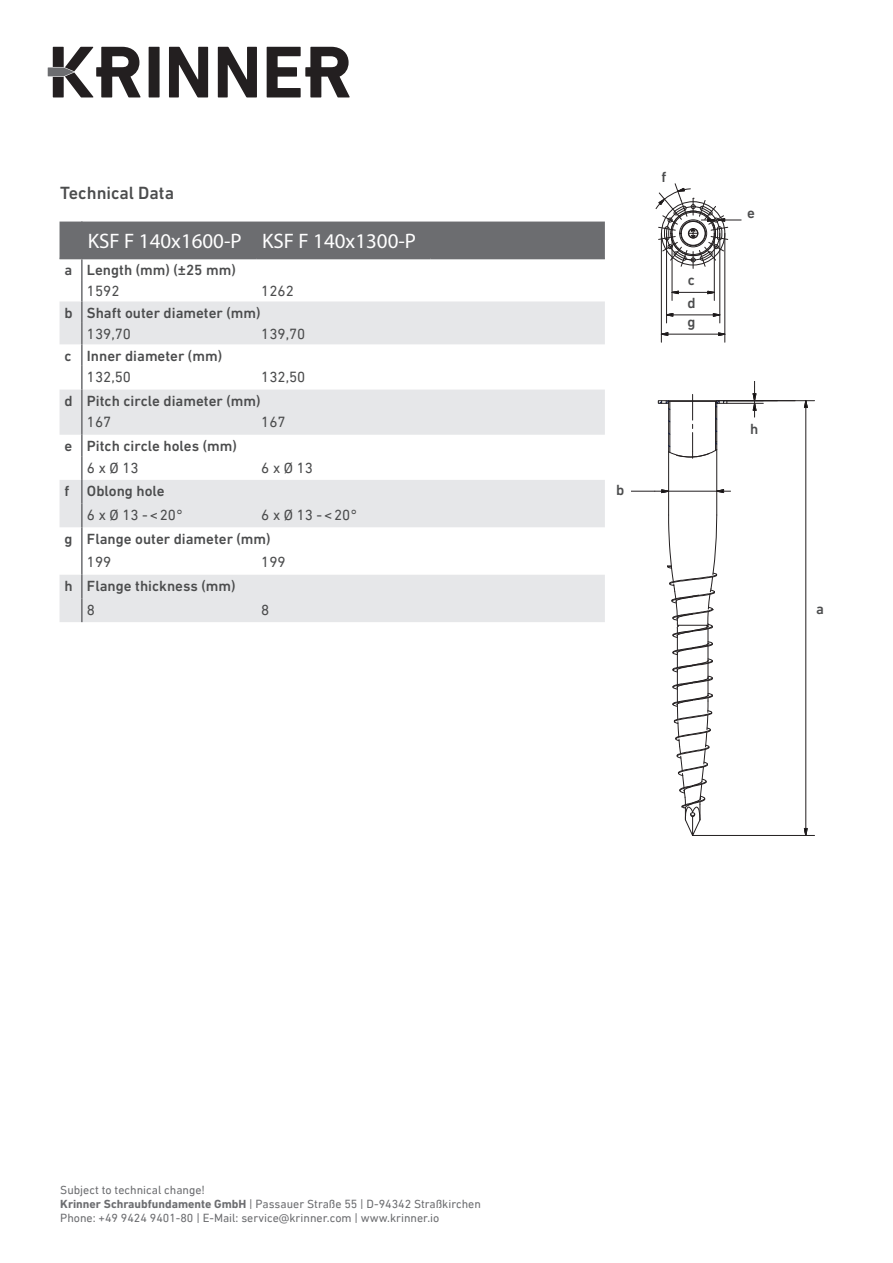
<style>
.page{position:relative;width:893px;height:1263px;background:#fff}
.page>*{position:absolute;margin:0;border:0;box-sizing:border-box;transform-origin:0 0}
.Subline{font:21px "Myriad Pro";color:#fff}
.Subline-2{font:500 18px "DIN Next LT Pro";color:#4b4c4d}
.Subline-3{font:500 15px "DIN Next LT Pro";color:#4b4c4d}
.Subline-4{font:15px "DIN Next LT Pro";color:#4b4c4d}
.t1{font:12px/14.4px "DIN Next LT Pro";color:#6c6d70}
.s1{font-weight:700}
</style>
<div class="page">
<div style="left:149px;top:47px;width:11px;height:50px;background:#231f20"></div>
<svg style="left:169px;top:47px;width:39px;height:50px"></svg>
<svg style="left:218px;top:47px;width:39px;height:50px"></svg>
<svg style="left:267px;top:47px;width:83px;height:50px"></svg>
<svg style="left:48px;top:47px;width:93px;height:50px"></svg>
<svg style="left:60px;top:301px;width:545px;height:321px;fill:#e6e7e9"></svg>
<div style="left:60px;top:222px;width:545px;height:37px;background:#6c6d70"></div>
<hr style="left:82px;top:258px;width:174px;height:1px;background:#6c6d70">
<hr style="left:256px;top:258px;width:175px;height:1px;background:#6c6d70">
<hr style="left:431px;top:258px;width:174px;height:1px;background:#6c6d70">
<hr style="left:81px;top:259px;width:2px;height:21px;background:#6c6d70">
<hr style="left:81px;top:280px;width:2px;height:21px;background:#6c6d70">
<hr style="left:81px;top:301px;width:2px;height:22px;background:#6c6d70">
<hr style="left:81px;top:323px;width:2px;height:21px;background:#6c6d70">
<hr style="left:81px;top:344px;width:2px;height:22px;background:#6c6d70">
<hr style="left:81px;top:366px;width:2px;height:24px;background:#6c6d70">
<hr style="left:81px;top:390px;width:2px;height:21px;background:#6c6d70">
<hr style="left:81px;top:411px;width:2px;height:24px;background:#6c6d70">
<hr style="left:81px;top:435px;width:2px;height:21px;background:#6c6d70">
<hr style="left:81px;top:456px;width:2px;height:24px;background:#6c6d70">
<hr style="left:81px;top:480px;width:2px;height:24px;background:#6c6d70">
<hr style="left:81px;top:504px;width:2px;height:23px;background:#6c6d70">
<hr style="left:81px;top:527px;width:2px;height:24px;background:#6c6d70">
<hr style="left:81px;top:551px;width:2px;height:24px;background:#6c6d70">
<hr style="left:81px;top:575px;width:2px;height:23px;background:#6c6d70">
<hr style="left:81px;top:598px;width:2px;height:24px;background:#6c6d70">
<hr style="left:716px;top:450px;width:1px;height:65px;background:#231f20">
<hr style="left:668px;top:452px;width:1px;height:63px;background:#231f20">
<svg style="left:667px;top:514px;width:51px;height:322px"></svg>
<svg style="left:804px;top:401px;width:3px;height:8px"></svg>
<svg style="left:804px;top:828px;width:3px;height:7px"></svg>
<hr style="left:805px;top:407px;width:1px;height:421px;background:#231f20">
<hr style="left:727px;top:400px;width:87px;height:1px;background:#231f20">
<hr style="left:693px;top:835px;width:121px;height:1px;background:#231f20">
<hr style="left:727px;top:403px;width:36px;height:1px;background:#231f20">
<svg style="left:753px;top:382px;width:3px;height:35px"></svg>
<hr style="left:717px;top:400px;width:78px;height:1px;background:#231f20">
<hr style="left:669px;top:491px;width:48px;height:1px;background:#231f20">
<svg style="left:716px;top:490px;width:15px;height:3px"></svg>
<svg style="left:631px;top:490px;width:38px;height:3px"></svg>
<svg style="left:658px;top:394px;width:69px;height:64px"></svg>
<svg style="left:660px;top:333px;width:8px;height:3px"></svg>
<svg style="left:718px;top:333px;width:7px;height:3px"></svg>
<hr style="left:668px;top:334px;width:50px;height:1px;background:#231f20">
<hr style="left:661px;top:233px;width:1px;height:109px;background:#231f20">
<hr style="left:725px;top:233px;width:1px;height:109px;background:#231f20">
<svg style="left:667px;top:313px;width:6px;height:3px"></svg>
<svg style="left:713px;top:313px;width:8px;height:3px"></svg>
<hr style="left:673px;top:315px;width:40px;height:1px;background:#231f20">
<hr style="left:666px;top:233px;width:1px;height:90px;background:#231f20">
<hr style="left:719px;top:233px;width:1px;height:90px;background:#231f20">
<svg style="left:656px;top:184px;width:85px;height:84px"></svg>
<svg style="left:671px;top:291px;width:7px;height:3px"></svg>
<svg style="left:708px;top:291px;width:6px;height:3px"></svg>
<hr style="left:678px;top:292px;width:30px;height:1px;background:#231f20">
<hr style="left:672px;top:233px;width:1px;height:67px;background:#231f20">
<hr style="left:714px;top:233px;width:1px;height:67px;background:#231f20">
<p class="Subline-2" style="left:60px;top:182px;width:115px">Technical Data</p>
<p class="Subline" style="left:88px;top:228px;width:155px">KSF F 140x1600-P</p>
<p class="Subline" style="left:262px;top:228px;width:155px">KSF F 140x1300-P</p>
<p class="Subline-3" style="left:65px;top:261px;width:9px">a</p>
<p class="Subline-3" style="left:87px;top:261px;width:150px">Length (mm) (±25 mm)</p>
<p class="Subline-4" style="left:87px;top:283px;width:34px">1592</p>
<p class="Subline-4" style="left:261px;top:283px;width:34px">1262</p>
<p class="Subline-3" style="left:65px;top:304px;width:10px">b</p>
<p class="Subline-3" style="left:87px;top:304px;width:175px">Shaft outer diameter (mm)</p>
<p class="Subline-4" style="left:87px;top:325px;width:46px">139,70</p>
<p class="Subline-4" style="left:261px;top:325px;width:46px">139,70</p>
<p class="Subline-3" style="left:65px;top:347px;width:9px">c</p>
<p class="Subline-3" style="left:87px;top:347px;width:137px">Inner diameter (mm)</p>
<p class="Subline-4" style="left:87px;top:368px;width:46px">132,50</p>
<p class="Subline-4" style="left:261px;top:368px;width:46px">132,50</p>
<p class="Subline-3" style="left:65px;top:392px;width:10px">d</p>
<p class="Subline-3" style="left:87px;top:392px;width:175px">Pitch circle diameter (mm)</p>
<p class="Subline-4" style="left:87px;top:414px;width:26px">167</p>
<p class="Subline-4" style="left:261px;top:414px;width:26px">167</p>
<p class="Subline-3" style="left:65px;top:437px;width:9px">e</p>
<p class="Subline-3" style="left:87px;top:437px;width:151px">Pitch circle holes (mm)</p>
<p class="Subline-4" style="left:87px;top:459px;width:53px">6 x Ø 13</p>
<p class="Subline-4" style="left:261px;top:459px;width:53px">6 x Ø 13</p>
<p class="Subline-3" style="left:65px;top:482px;width:6px">f</p>
<p class="Subline-3" style="left:87px;top:482px;width:79px">Oblong hole</p>
<p class="Subline-4" style="left:87px;top:506px;width:97px">6 x Ø 13 -&lt;20°</p>
<p class="Subline-4" style="left:261px;top:506px;width:97px">6 x Ø 13 -&lt;20°</p>
<p class="Subline-3" style="left:65px;top:530px;width:10px">g</p>
<p class="Subline-3" style="left:87px;top:530px;width:185px">Flange outer diameter (mm)</p>
<p class="Subline-4" style="left:87px;top:554px;width:26px">199</p>
<p class="Subline-4" style="left:261px;top:554px;width:26px">199</p>
<p class="Subline-3" style="left:65px;top:577px;width:10px">h</p>
<p class="Subline-3" style="left:87px;top:577px;width:150px">Flange thickness (mm)</p>
<p class="Subline-4" style="left:87px;top:601px;width:10px">8</p>
<p class="Subline-4" style="left:261px;top:601px;width:10px">8</p>
<p class="Subline-3" style="left:661px;top:168px;width:6px">f</p>
<p class="Subline-3" style="left:688px;top:271px;width:9px">c</p>
<p class="Subline-3" style="left:687px;top:294px;width:10px">d</p>
<p class="Subline-3" style="left:687px;top:313px;width:10px">g</p>
<p class="Subline-3" style="left:616px;top:482px;width:10px">b</p>
<p class="Subline-3" style="left:747px;top:204px;width:9px">e</p>
<p class="Subline-3" style="left:750px;top:420px;width:10px">h</p>
<p class="Subline-3" style="left:816px;top:600px;width:9px">a</p>
<p class="t1" style="left:60px;top:1182px;width:422px">Subject to technical change!<br><span class="s1">Krinner Schraubfundamente GmbH</span> | Passauer Straße 55 | D-94342 Straßkirchen<br>Phone: +49 9424 9401-80 | E-Mail: service@krinner.com | www.krinner.io</p>
</div>
